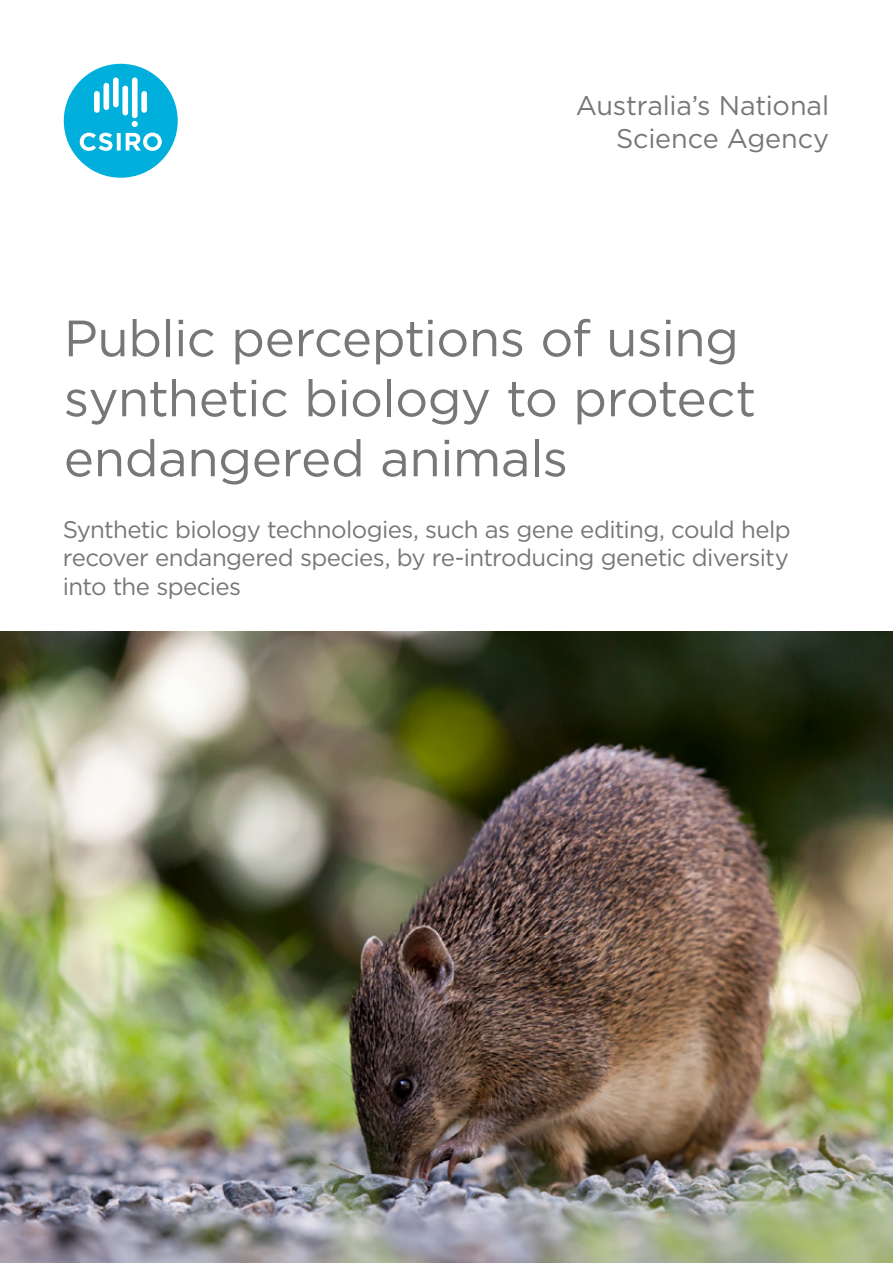
<style>
.page{position:relative;width:893px;height:1263px;background:#fff}
.page>*{position:absolute;margin:0;border:0;box-sizing:border-box;transform-origin:0 0}
.FrontCov_BigHead{font:51px/60px "Gotham";letter-spacing:-.01em;color:#757779}
.t1{font:27px/32.4px "Gotham";letter-spacing:-.005em;color:#757779;text-align:right}
.t2{font:24px/28.8px "Gotham";letter-spacing:-.025em;color:#757779;text-align:justify}
</style>
<div class="page">
<img style="left:0;top:631px;width:893px;height:632px">
<div style="left:64px;top:64px;width:114px;height:114px;background:#00afdb;border-radius:50%"></div>
<svg style="left:80px;top:133px;width:82px;height:18px"></svg>
<svg style="left:132px;top:121px;width:6px;height:6px"></svg>
<div style="left:122px;top:86px;width:6px;height:29px;background:#fff;border-radius:3px"></div>
<div style="left:103px;top:83px;width:6px;height:27px;background:#fff;border-radius:3px"></div>
<div style="left:141px;top:91px;width:6px;height:22px;background:#fff;border-radius:3px"></div>
<div style="left:94px;top:91px;width:6px;height:22px;background:#fff;border-radius:3px"></div>
<div style="left:132px;top:77px;width:6px;height:41px;background:#fff;border-radius:3px"></div>
<div style="left:113px;top:77px;width:6px;height:30px;background:#fff;border-radius:3px"></div>
<p class="t1" style="left:576px;top:89px;width:255px">Australia’s National<br>Science Agency</p>
<p class="FrontCov_BigHead" style="left:64px;top:307px;width:694px">Public perceptions of using synthetic biology to protect endangered animals</p>
<p class="t2" style="left:63px;top:514px;width:729px">Synthetic biology technologies, such as gene editing, could help recover endangered species, by re-introducing genetic diversity into the species</p>
</div>
